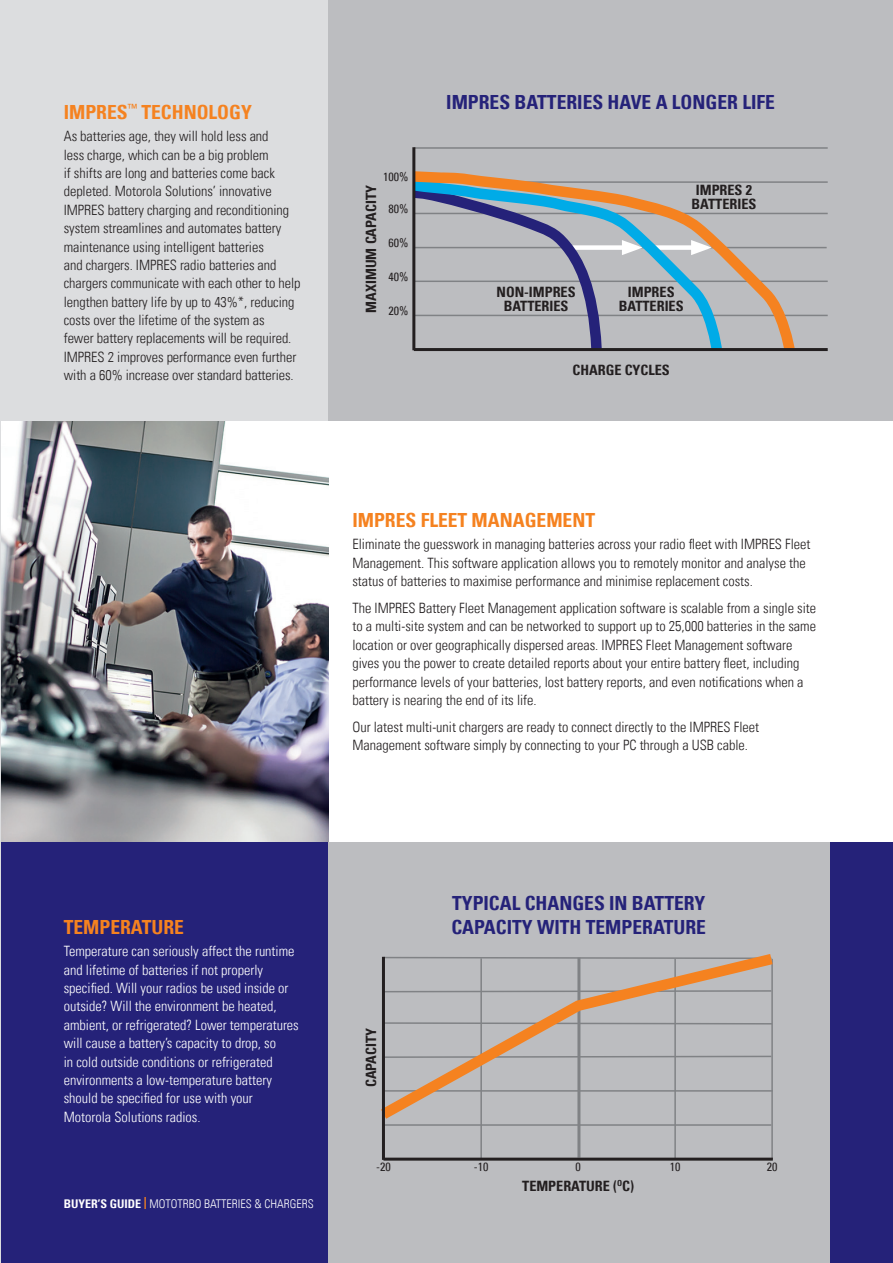
<style>
.page{position:relative;width:893px;height:1263px;background:#fff}
.page>*{position:absolute;margin:0;border:0;box-sizing:border-box;transform-origin:0 0}
.t1{font:700 condensed 19.5px "Univers LT";color:#252279}
.t2{font:700 condensed 19.5px "Univers LT";color:#f58220}
.t3{font:300 condensed 14.25px/18.3px "Univers LT";color:#231f20}
.t4{font:300 condensed 14.25px/18.3px "Univers LT";color:#fff}
.t5{font:700 condensed 14.25px/13.5px "Univers LT";color:#231f20;text-align:center}
.t6{font:300 condensed 12px "Univers LT";color:#fff}
.t7{font:condensed 12px "Univers LT";color:#231f20}
.s1{font-weight:700}
.s2{font-weight:700;color:#f58220}
</style>
<div class="page">
<div style="left:0;top:0;width:893px;height:421px;background:#dcdddf"></div>
<div style="left:328px;top:0;width:565px;height:421px;background:#bcbdc0"></div>
<hr style="left:414px;top:247px;width:413px;height:1px;background:#808285">
<img style="left:1px;top:421px;width:327px;height:421px">
<div style="left:0;top:842px;width:893px;height:421px;background:#252279"></div>
<hr style="left:0;top:393px;width:1px;height:870px;background:#dcdddf">
<div style="left:328px;top:842px;width:501px;height:421px;background:#bcbdc0"></div>
<hr style="left:414px;top:315px;width:414px;height:1px;background:#808285">
<hr style="left:414px;top:281px;width:414px;height:1px;background:#808285">
<hr style="left:414px;top:213px;width:414px;height:1px;background:#808285">
<hr style="left:414px;top:181px;width:414px;height:2px;background:#808285">
<hr style="left:414px;top:147px;width:414px;height:2px;background:#808285">
<hr style="left:577px;top:957px;width:3px;height:200px;background:#808285">
<hr style="left:480px;top:958px;width:2px;height:201px;background:#808285">
<hr style="left:771px;top:959px;width:2px;height:200px;background:#808285">
<hr style="left:674px;top:959px;width:2px;height:200px;background:#808285">
<hr style="left:383px;top:1157px;width:390px;height:3px;background:#231f20">
<svg style="left:381px;top:954px;width:392px;height:174px"></svg>
<hr style="left:382px;top:957px;width:3px;height:203px;background:#231f20">
<svg style="left:412px;top:165px;width:387px;height:186px"></svg>
<hr style="left:412px;top:147px;width:3px;height:203px;background:#231f20">
<hr style="left:414px;top:348px;width:414px;height:3px;background:#231f20">
<p class="t2" style="left:64px;top:100px;width:190px">IMPRES<sup>™</sup> TECHNOLOGY</p>
<p class="t3" style="left:64px;top:127px;width:238px">As batteries age, they will hold less and<br>less charge, which can be a big problem<br>if shifts are long and batteries come back depleted. Motorola Solutions’ innovative IMPRES battery charging and reconditioning system streamlines and automates battery maintenance using intelligent batteries<br>and chargers. IMPRES radio batteries and chargers communicate with each other to help lengthen battery life by up to 43%*, reducing costs over the lifetime of the system as<br>fewer battery replacements will be required.<br>IMPRES 2 improves performance even further with a 60% increase over standard batteries.</p>
<p class="t7" style="left:383px;top:169px;width:27px">100%</p>
<p class="t1" style="left:446px;top:90px;width:330px">IMPRES BATTERIES HAVE A LONGER LIFE</p>
<p class="t5" style="left:364px;top:313px;width:129px;rotate:-90deg">MAXIMUM CAPACITY</p>
<p class="t7" style="left:388px;top:202px;width:21px">80%</p>
<p class="t7" style="left:388px;top:235px;width:21px">60%</p>
<p class="t7" style="left:388px;top:269px;width:21px">40%</p>
<p class="t5" style="left:496px;top:285px;width:81px">NON-IMPRES</p>
<p class="t7" style="left:388px;top:303px;width:21px">20%</p>
<p class="t5" style="left:504px;top:299px;width:66px">BATTERIES</p>
<p class="t5" style="left:691px;top:184px;width:66px">IMPRES 2<br>BATTERIES</p>
<p class="t5" style="left:619px;top:285px;width:66px">IMPRES<br>BATTERIES</p>
<p class="t5" style="left:572px;top:364px;width:99px">CHARGE CYCLES</p>
<p class="t2" style="left:352px;top:508px;width:244px">IMPRES FLEET MANAGEMENT</p>
<p class="t3" style="left:352px;top:535px;width:460px">Eliminate the guesswork in managing batteries across your radio fleet with IMPRES Fleet<br>Management. This software application allows you to remotely monitor and analyse the status of batteries to maximise performance and minimise replacement costs.</p>
<p class="t3" style="left:352px;top:599px;width:465px">The IMPRES Battery Fleet Management application software is scalable from a single site to a multi-site system and can be networked to support up to 25,000 batteries in the same location or over geographically dispersed areas. IMPRES Fleet Management software gives you the power to create detailed reports about your entire battery fleet, including performance levels of your batteries, lost battery reports, and even notifications when a battery is nearing the end of its life.</p>
<p class="t3" style="left:352px;top:718px;width:408px">Our latest multi-unit chargers are ready to connect directly to the IMPRES Fleet<br>Management software simply by connecting to your PC through a USB cable.</p>
<p class="t2" style="left:64px;top:915px;width:122px">TEMPERATURE</p>
<p class="t4" style="left:64px;top:942px;width:237px">Temperature can seriously affect the runtime and lifetime of batteries if not properly specified. Will your radios be used inside or outside? Will the environment be heated, ambient, or refrigerated? Lower temperatures will cause a battery’s capacity to drop, so<br>in cold outside conditions or refrigerated environments a low-temperature battery should be specified for use with your Motorola Solutions radios.</p>
<p class="t6" style="left:64px;top:1196px;width:252px"><span class="s1">BUYER’S GUIDE</span> <span class="s2">|</span> MOTOTRBO BATTERIES &amp; CHARGERS</p>
<p class="t5" style="left:364px;top:1087px;width:61px;rotate:-90deg">CAPACITY</p>
<p class="t1" style="left:452px;top:891px;width:255px">TYPICAL CHANGES IN BATTERY</p>
<p class="t1" style="left:451px;top:915px;width:256px">CAPACITY WITH TEMPERATURE</p>
<p class="t7" style="left:376px;top:1159px;width:16px">-20</p>
<p class="t7" style="left:474px;top:1159px;width:16px">-10</p>
<p class="t7" style="left:576px;top:1159px;width:7px">0</p>
<p class="t7" style="left:670px;top:1159px;width:12px">10</p>
<p class="t7" style="left:767px;top:1159px;width:12px">20</p>
<p class="t5" style="left:522px;top:1179px;width:113px">TEMPERATURE (<sup>O</sup>C)</p>
</div>
